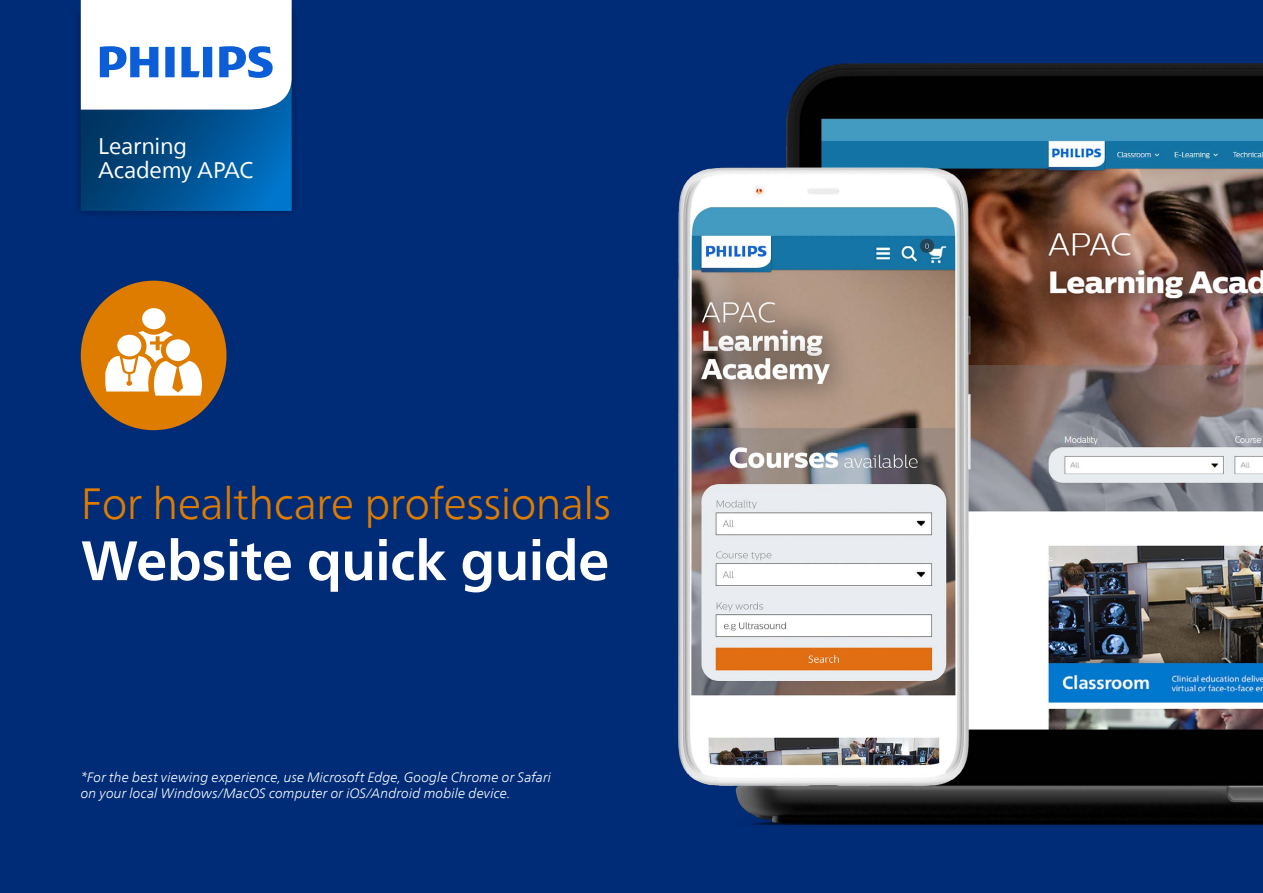
<style>
.page{position:relative;width:1263px;height:893px;background:#002c77}
.page>*{position:absolute;margin:0;border:0;box-sizing:border-box;transform-origin:0 0}
.t1{font:700 55.5px "Neue Frutiger World";letter-spacing:-.015em;color:#fff}
.t2{font:300 43.5px "Neue Frutiger World";letter-spacing:-.015em;color:#de7c00}
.t3{font:22.5px/24.8px "Neue Frutiger World";letter-spacing:-.015em;color:#fff}
.t4{font:italic 300 13.5px/16.2px "Neue Frutiger World";letter-spacing:.005em;color:#fff}
</style>
<div class="page">
<img style="left:678px;top:63px;width:585px;height:763px">
<div style="left:81px;top:281px;width:145px;height:149px;background:#de7c00;border-radius:50%"></div>
<svg style="left:105px;top:331px;width:97px;height:65px"></svg>
<div style="left:142px;top:308px;width:24px;height:21px;background:#fff;border-radius:50%"></div>
<div style="left:72px;top:3px;width:229px;height:217px;background:#002a72"></div>
<div style="left:67px;top:3px;width:237px;height:210px;background:#000;opacity:.35"></div>
<svg style="left:81px;top:0;width:211px;height:211px;background:#729fc6"></svg>
<h3 class="t3" style="left:98px;top:134px;width:157px">Learning<br>Academy APAC</h3>
<h2 class="t2" style="left:81px;top:470px;width:532px">For healthcare professionals</h2>
<h1 class="t1" style="left:81px;top:512px;width:530px">Website quick guide</h1>
<p class="t4" style="left:81px;top:768px;width:472px">*For the best viewing experience, use Microsoft Edge, Google Chrome or Safari on your local Windows/MacOS computer or iOS/Android mobile device.</p>
</div>
